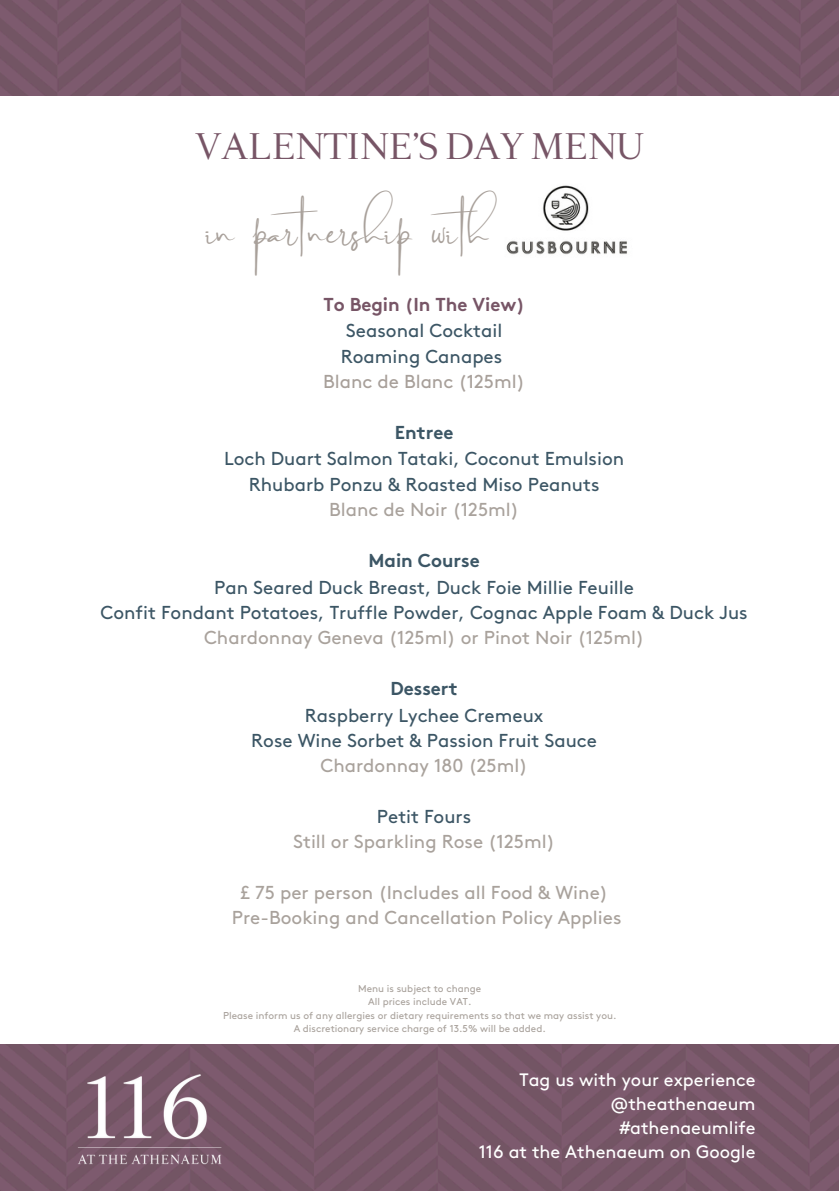
<style>
.page{position:relative;width:839px;height:1191px;background:#fff}
.page>*{position:absolute;margin:0;border:0;box-sizing:border-box;transform-origin:0 0}
.t1{font:46.4px "Brilliant Signature 1";color:#a8a09a}
.t2{font:31.6px "Romain Headline";color:#756}
.t3{font:18.8px/25.8px "Brown";color:#3c5665;text-align:center}
.t4{font:18.8px/25.4px "Brown";color:#a9a29c;text-align:center}
.t5{font:18px/24px "Brown";color:#fff;text-align:right}
.t6{font:10px "Brown";color:#a9a29c}
.s1{font-weight:700;color:#756}
.s2{color:#a8a09a}
.s3{font-weight:700}
.s4{color:#a9a29c}
.s5{color:#3c5665}
</style>
<div class="page">
<div style="left:0;top:1045px;width:838px;height:146px;background:#785769"></div>
<img style="left:74px;top:1063px;width:149px;height:103px">
<div style="left:0;top:0;width:838px;height:96px;background:#785769"></div>
<img style="left:506px;top:185px;width:121px;height:70px">
<p class="t2" style="left:195px;top:124px;width:450px">VALENTINE’S DAY MENU</p>
<p class="t1" style="left:207px;top:208px;width:298px">in partnership with</p>
<p class="t3" style="left:323px;top:292px;width:204px"><span class="s1">To Begin (In The View)<br></span>Seasonal Cocktail<br>Roaming Canapes<br><span class="s2">Blanc de Blanc (125ml)</span></p>
<h2 class="t3" style="left:224px;top:420px;width:402px"><span class="s3">Entree<br></span>Loch Duart Salmon Tataki, Coconut Emulsion<br>Rhubarb Ponzu &amp; Roasted Miso Peanuts<br><span class="s4">Blanc de Noir (125ml)</span></h2>
<p class="t3" style="left:101px;top:549px;width:648px"><span class="s3">Main Course<br></span>Pan Seared Duck Breast, Duck Foie Millie Feuille<br>Confit Fondant Potatoes, Truffle Powder, Cognac Apple Foam &amp; Duck Jus <span class="s4">Chardonnay Geneva (125ml) or Pinot Noir (125ml)</span></p>
<h1 class="t3" style="left:251px;top:677px;width:347px"><span class="s3">Dessert<br></span>Raspberry Lychee Cremeux<br>Rose Wine Sorbet &amp; Passion Fruit Sauce<br><span class="s4">Chardonnay 180 (25ml)</span></h1>
<h3 class="t4" style="left:293px;top:805px;width:263px"><span class="s5">Petit Fours<br></span>Still or Sparkling Rose (125ml)</h3>
<h3 class="t4" style="left:232px;top:881px;width:391px">£ 75 per person (Includes all Food &amp; Wine)<br>Pre-Booking and Cancellation Policy Applies</h3>
<h3 class="t6" style="left:358px;top:984px;width:125px">Menu is subject to change</h3>
<h3 class="t6" style="left:368px;top:998px;width:105px">All prices include VAT.</h3>
<h3 class="t6" style="left:223px;top:1011px;width:395px">Please inform us of any allergies or dietary requirements so that we may assist you.</h3>
<h3 class="t6" style="left:294px;top:1024px;width:254px">A discretionary service charge of 13.5% will be added.</h3>
<p class="t5" style="left:478px;top:1069px;width:278px">Tag us with your experience @theathenaeum #athenaeumlife<br>116 at the Athenaeum on Google</p>
</div>
